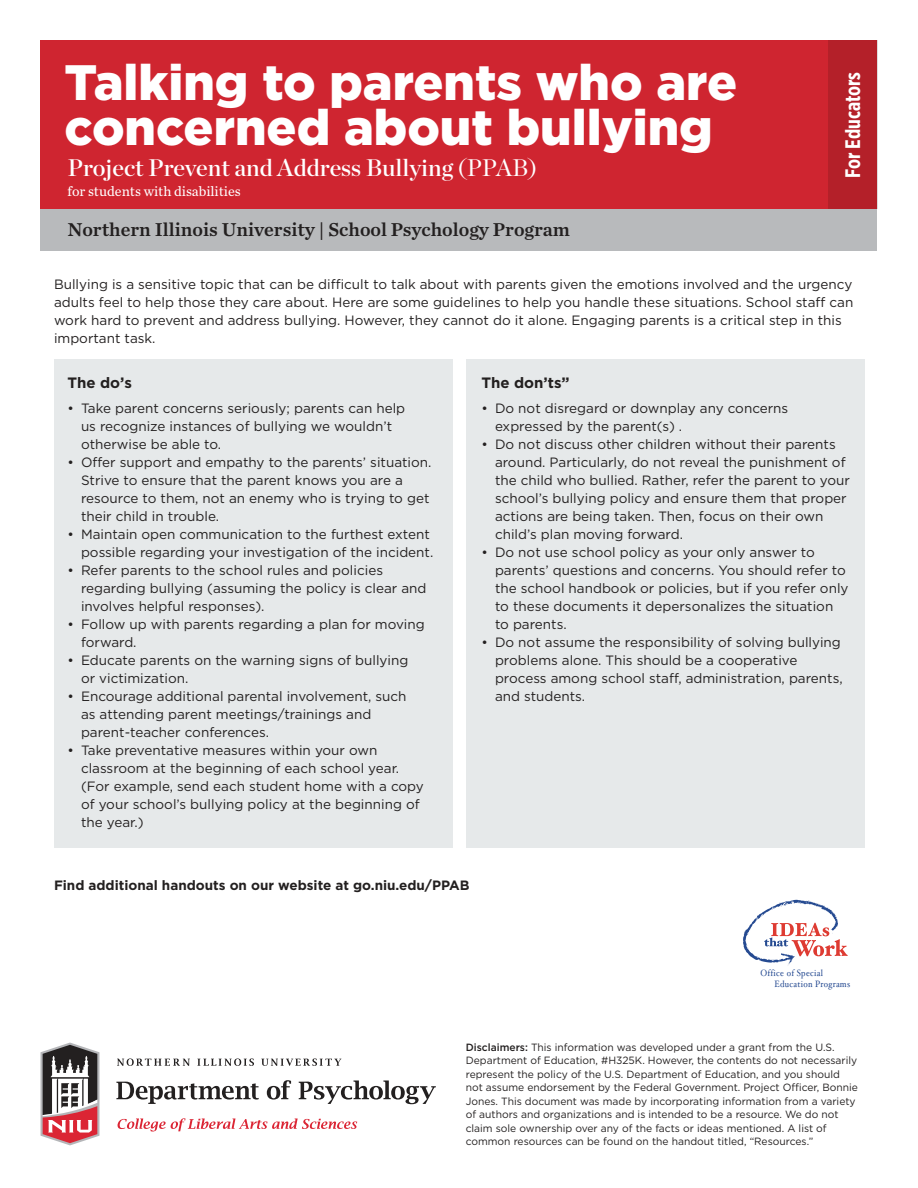
<style>
.page{position:relative;width:918px;height:1188px;background:#fff}
.page>*{position:absolute;margin:0;border:0;box-sizing:border-box;transform-origin:0 0}
.t1{font:900 49.65px/45px "Gotham";color:#fff}
.t2{font:24px "Chronicle Display Semi";color:#fff}
.t3{font:700 21px "Gotham X Narrow";color:#fff}
.t4{font:19.5px "Chronicle Text G2 Semi";color:#232020}
.t5{font:700 15px "Gotham";color:#232020}
.t6{font:14.25px "Chronicle Text G2";color:#fff}
.t7{font:13.5px/18px "Gotham";color:#232020}
.t8{font:700 13.5px "Gotham";color:#232020}
.t9{font:10.5px/13.5px "Gotham";color:#232020}
.t10{font:9.3px/11.1px "Hoefler Text";letter-spacing:.035em;color:#254a91;scale:.89 1}
.s1{font-family:"Chronicle Display"}
.s2{font-weight:500}
</style>
<div class="page">
<div style="left:467px;top:360px;width:398px;height:488px;background:#e6e9ea"></div>
<div style="left:54px;top:360px;width:398px;height:488px;background:#e6e9ea"></div>
<div style="left:40px;top:40px;width:838px;height:169px;background:#cf2530"></div>
<div style="left:828px;top:40px;width:50px;height:169px;background:#b42029"></div>
<div style="left:40px;top:209px;width:838px;height:42px;background:#b8babc"></div>
<svg style="left:41px;top:1043px;width:58px;height:102px"></svg>
<svg style="left:117px;top:1058px;width:73px;height:8px"></svg>
<svg style="left:197px;top:1058px;width:57px;height:8px"></svg>
<svg style="left:261px;top:1058px;width:80px;height:8px"></svg>
<svg style="left:116px;top:1082px;width:143px;height:22px"></svg>
<svg style="left:267px;top:1080px;width:24px;height:20px"></svg>
<svg style="left:299px;top:1081px;width:137px;height:23px"></svg>
<svg style="left:118px;top:1118px;width:239px;height:14px"></svg>
<svg style="left:743px;top:900px;width:105px;height:65px"></svg>
<p class="t1" style="left:64px;top:59px;width:674px">Talking to parents who are concerned about bullying</p>
<p class="t3" style="left:840px;top:178px;width:108px;rotate:-90deg">For Educators</p>
<p class="t2" style="left:68px;top:149px;width:471px">Project Prevent and Address Bullying <span class="s1">(PPAB)</span></p>
<p class="t6" style="left:68px;top:181px;width:175px">for students with disabilities</p>
<p class="t4" style="left:68px;top:215px;width:504px">Northern Illinois University | School Psychology Program</p>
<p class="t7" style="left:54px;top:275px;width:801px">Bullying is a sensitive topic that can be difficult to talk about with parents given the emotions involved and the urgency adults feel to help those they care about. Here are some guidelines to help you handle these situations. School staff can work hard to prevent and address bullying. However, they cannot do it alone. Engaging parents is a critical step in this important task.</p>
<p class="t5" style="left:68px;top:373px;width:66px">The do’s</p>
<p class="t7" style="left:81px;top:398px;width:326px;text-indent:-14px">• Take parent concerns seriously; parents can help us recognize instances of bullying we wouldn’t otherwise be able to.</p>
<p class="t7" style="left:81px;top:452px;width:352px;text-indent:-14px">• Offer support and empathy to the parents’ situation.<br>Strive to ensure that the parent knows you are a resource to them, not an enemy who is trying to get their child in trouble.</p>
<p class="t7" style="left:68px;top:524px;width:367px;text-align:right">• Maintain open communication to the furthest extent possible regarding your investigation of the incident.</p>
<p class="t7" style="left:81px;top:560px;width:347px;text-indent:-14px">• Refer parents to the school rules and policies regarding bullying (assuming the policy is clear and involves helpful responses).</p>
<p class="t7" style="left:81px;top:614px;width:345px;text-indent:-14px">• Follow up with parents regarding a plan for moving forward.</p>
<p class="t7" style="left:81px;top:650px;width:329px;text-indent:-14px">• Educate parents on the warning signs of bullying or victimization.</p>
<p class="t7" style="left:81px;top:686px;width:327px;text-indent:-14px">• Encourage additional parental involvement, such as attending parent meetings/trainings and parent-teacher conferences.</p>
<p class="t7" style="left:81px;top:740px;width:344px;text-indent:-14px">• Take preventative measures within your own classroom at the beginning of each school year. (For example, send each student home with a copy of your school’s bullying policy at the beginning of the year.)</p>
<p class="t5" style="left:482px;top:373px;width:90px">The don’ts”</p>
<p class="t7" style="left:495px;top:398px;width:295px;text-indent:-14px">• Do not disregard or downplay any concerns expressed by the parent(s) .</p>
<p class="t7" style="left:495px;top:434px;width:356px;text-indent:-14px">• Do not discuss other children without their parents around. Particularly, do not reveal the punishment of the child who bullied. Rather, refer the parent to your school’s bullying policy and ensure them that proper actions are being taken. Then, focus on their own child’s plan moving forward.</p>
<p class="t7" style="left:495px;top:542px;width:355px;text-indent:-14px">• Do not use school policy as your only answer to parents’ questions and concerns. You should refer to the school handbook or policies, but if you refer only to these documents it depersonalizes the situation to parents.</p>
<p class="t7" style="left:495px;top:632px;width:349px;text-indent:-14px">• Do not assume the responsibility of solving bullying problems alone. This should be a cooperative process among school staff, administration, parents, and students.</p>
<p class="t8" style="left:54px;top:876px;width:417px">Find additional handouts on our website at go.niu.edu/PPAB</p>
<p class="t10" style="left:775px;top:968px;width:87px;text-indent:-14px">Office of Special<br>Education Programs</p>
<p class="t9" style="left:466px;top:1040px;width:394px"><span class="s2">Disclaimers:</span> This information was developed under a grant from the U.S.<br>Department of Education, #H325K. However, the contents do not necessarily represent the policy of the U.S. Department of Education, and you should not assume endorsement by the Federal Government. Project Officer, Bonnie Jones. This document was made by incorporating information from a variety of authors and organizations and is intended to be a resource. We do not claim sole ownership over any of the facts or ideas mentioned. A list of common resources can be found on the handout titled, “Resources.”</p>
</div>
